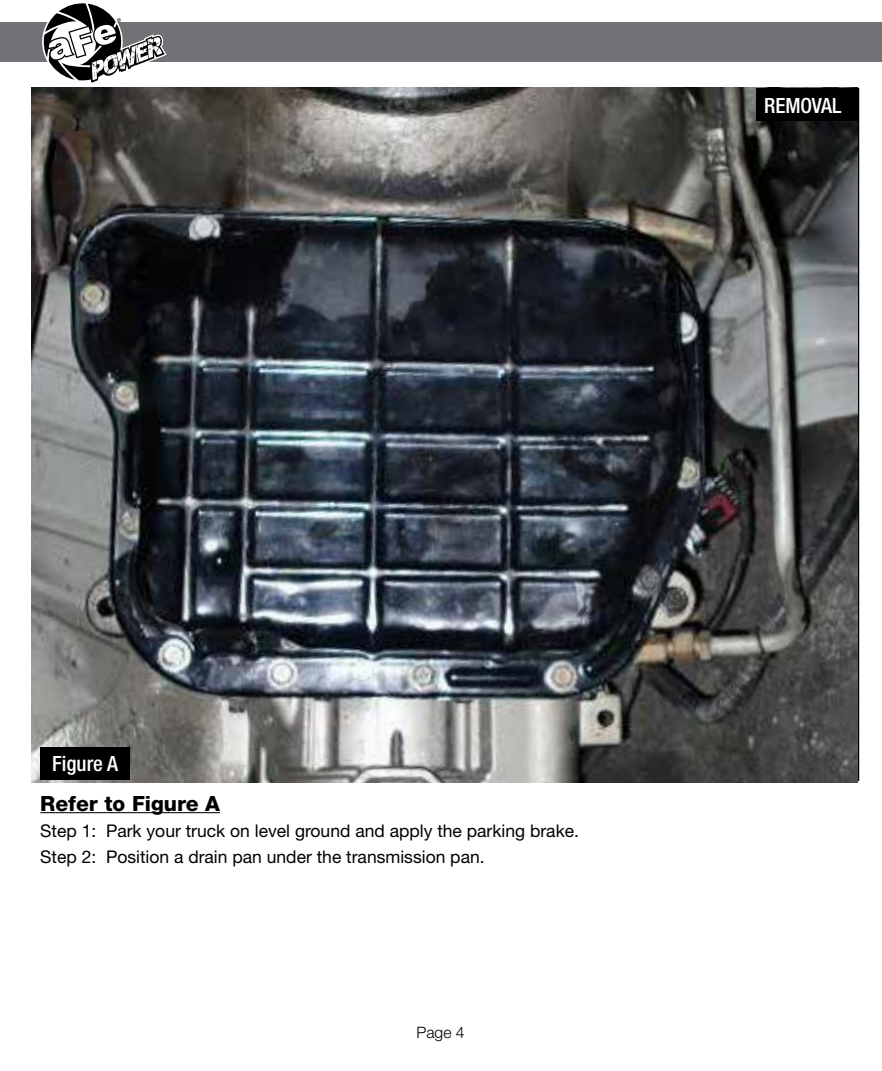
<style>
.page{position:relative;width:882px;height:1071px;background:#fff}
.page>*{position:absolute;margin:0;border:0;box-sizing:border-box;transform-origin:0 0}
.t1{font:800 21px "Helvetica Neue";color:#000}
.t2{font:500 condensed 21px "Helvetica Neue";color:#fff}
.t3{font:17.5px/26.2px "Helvetica Neue";color:#000}
.t4{font:300 15.75px "Helvetica Neue";color:#000}
.t5{font:8.75px "Myriad";color:#000}
</style>
<div class="page">
<img style="left:32px;top:88px;width:826px;height:694px">
<div style="left:0;top:23px;width:882px;height:39px;background:#717275"></div>
<svg style="left:43px;top:3px;width:124px;height:80px"></svg>
<hr style="left:40px;top:812px;width:180px;height:1px;background:#000">
<div style="left:756px;top:88px;width:103px;height:33px;background:#000"></div>
<div style="left:40px;top:747px;width:90px;height:33px;background:#000"></div>
<p class="t5" style="left:117px;top:17px;width:6px">®</p>
<p class="t2" style="left:764px;top:93px;width:79px">REMOVAL</p>
<p class="t2" style="left:52px;top:751px;width:67px">Figure A</p>
<p class="t1" style="left:40px;top:791px;width:181px">Refer to Figure A</p>
<p class="t3" style="left:40px;top:817px;width:540px">Step 1: Park your truck on level ground and apply the parking brake.<br>Step 2: Position a drain pan under the transmission pan.</p>
<p class="t4" style="left:416px;top:1023px;width:50px">Page 4</p>
</div>
